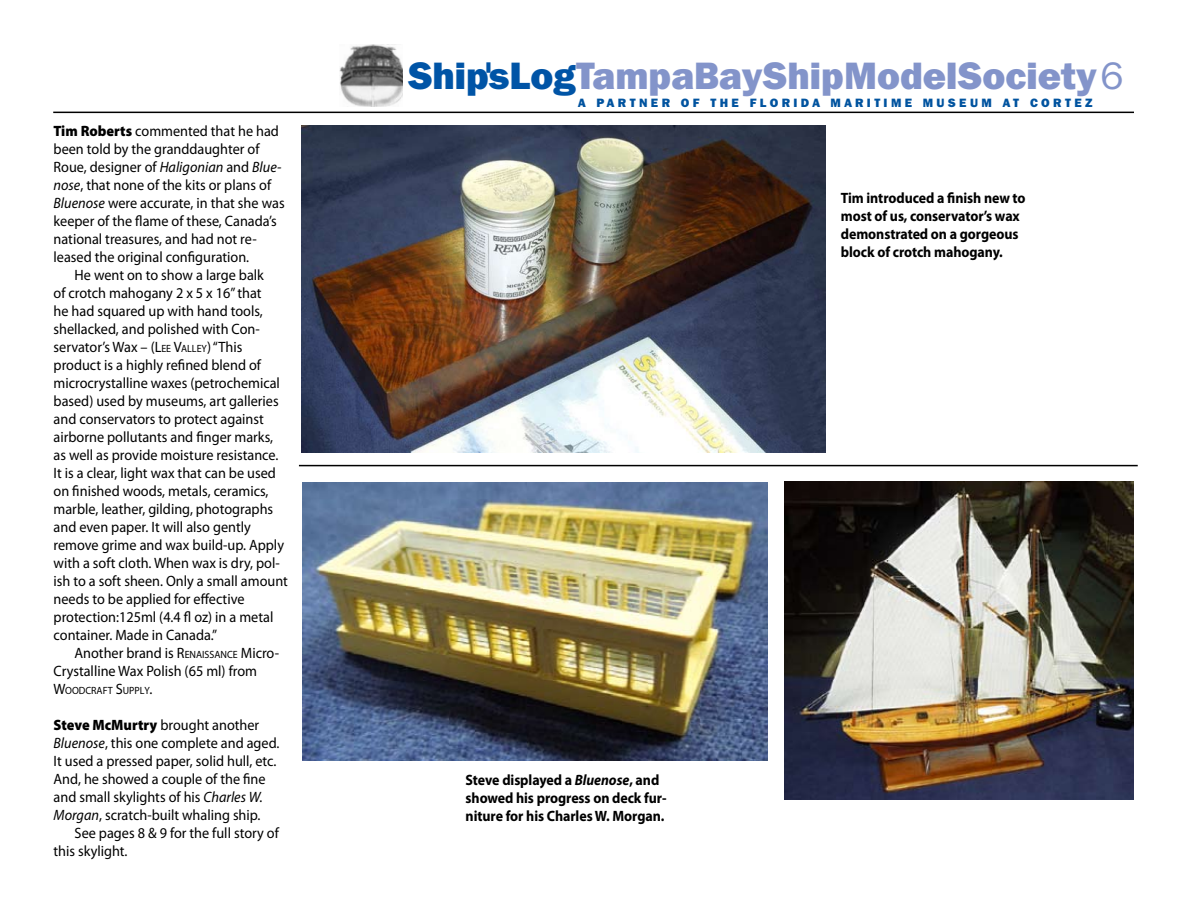
<style>
.page{position:relative;width:1188px;height:918px;background:#fff}
.page>*{position:absolute;margin:0;border:0;box-sizing:border-box;transform-origin:0 0}
.t1{font:800 37.95px "Franklin Gothic IT Cby BT";color:#8394ca}
.t2{font:15px/18px "Myriad Pro";color:#000;scale:.95 1}
.t3{font:700 15px/18px "Myriad Pro";letter-spacing:-.005em;color:#000;scale:.93 1}
.t4{font:800 12px "Franklin Gothic IT Cby BT";letter-spacing:.28em;color:#00539f}
.t5{font:10.5px "Myriad Pro";color:#000;scale:.95 1}
.s1{font-weight:900}
.s2{font-style:italic}
.s3{font-style:inherit}
.s4{font-size:10.5px}
.s5{font-size:15px}
.s6{color:#0054a6}
.s7{font-weight:400}
</style>
<div class="page">
<hr style="left:53px;top:112px;width:1081px;height:1px;background:#000">
<img style="left:340px;top:45px;width:63px;height:61px">
<img style="left:302px;top:126px;width:524px;height:326px">
<img style="left:784px;top:481px;width:349px;height:318px">
<img style="left:303px;top:483px;width:465px;height:277px">
<hr style="left:299px;top:465px;width:839px;height:1px;background:#000">
<p class="t2" style="left:54px;top:122px;width:245px"><span class="s1">Tim Roberts</span> commented that he had been told by the granddaughter of Roue, designer of <span class="s2">Haligonian</span> and <span class="s2">Blue&shy;nose</span>, that none of the kits or plans of <span class="s2">Bluenose</span> were accurate, in that she was keeper of the flame of these, Canada’s national treasures, and had not re&shy;leased the original configuration.</p>
<p class="t2" style="left:54px;top:266px;width:248px;text-indent:21px">He went on to show a large balk<br>of crotch mahogany 2 x 5 x 16” that<br>he had squared up with hand tools, shellacked, and polished with Con&shy;servator’s Wax – (<span class="s3">L</span><span class="s4">EE</span> <span class="s3">V</span><span class="s4">ALLEY</span>) “This product is a highly refined blend of microcrystalline waxes (petrochemical based) used by museums, art galleries and conservators to protect against airborne pollutants and finger marks, as well as provide moisture resistance.<br>It is a clear, light wax that can be used on finished woods, metals, ceramics, marble, leather, gilding, photographs and even paper. It will also gently remove grime and wax build-up. Apply with a soft cloth. When wax is dry, pol&shy;ish to a soft sheen. Only a small amount needs to be applied for effective protection:125ml (4.4 fl oz) in a metal container. Made in Canada.”</p>
<p class="t2" style="left:54px;top:644px;width:239px;text-indent:21px">Another brand is <span class="s3">R</span><span class="s4">ENAISSANCE</span> Micro-<br>Crystalline Wax Polish (65 ml) from</p>
<p class="t5" style="left:54px;top:684px;width:105px"><span class="s5">W</span>OODCRAFT <span class="s5">S</span>UPPLY<span class="s5">.</span></p>
<p class="t2" style="left:54px;top:716px;width:239px"><span class="s1">Steve McMurtry</span> brought another <span class="s2">Bluenose</span>, this one complete and aged.<br>It used a pressed paper, solid hull, etc.<br>And, he showed a couple of the fine and small skylights of his <span class="s2">Charles W.<br>Morgan</span>, scratch-built whaling ship.</p>
<p class="t2" style="left:54px;top:824px;width:239px;text-indent:21px">See pages 8 &amp; 9 for the full story of this skylight.</p>
<h1 class="t1" style="left:407px;top:52px;width:717px"><span class="s6">Ship'sLog</span>TampaBayShipModelSociety<span class="s7">6</span></h1>
<p class="t4" style="left:578px;top:95px;width:516px">A PARTNER OF THE FLORIDA MARITIME MUSEUM AT CORTEZ</p>
<p class="t3" style="left:841px;top:188px;width:200px">Tim introduced a finish new to most of us, conservator’s wax demonstrated on a gorgeous block of crotch mahogany.</p>
<p class="t3" style="left:466px;top:771px;width:218px">Steve displayed a <span class="s2">Bluenose</span>, and showed his progress on deck fur&shy;niture for his Charles W. Morgan.</p>
</div>
